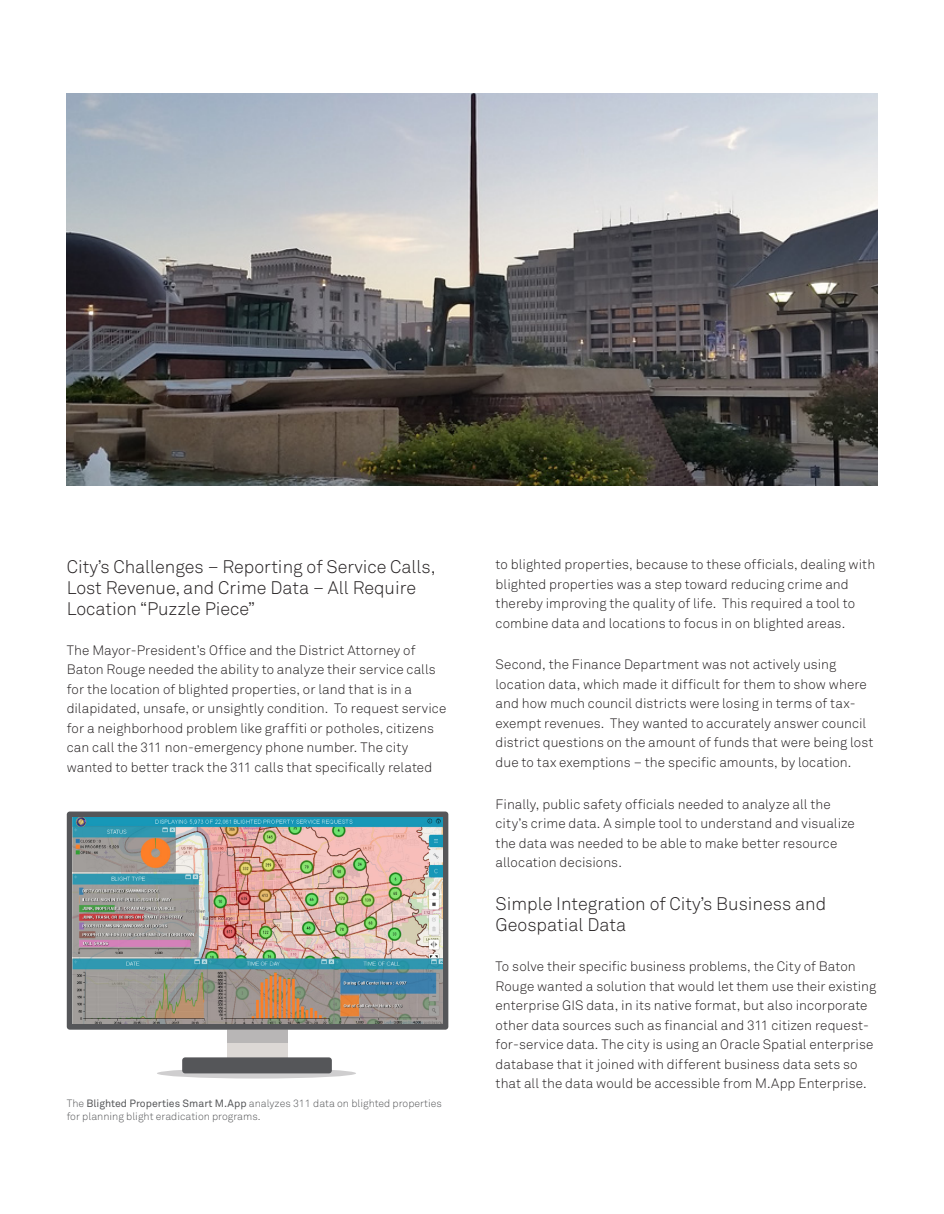
<style>
.page{position:relative;width:944px;height:1214px;background:#fff}
.page>*{position:absolute;margin:0;border:0;box-sizing:border-box;transform-origin:0 0}
.HEADER_1_Title{font:300 18px/21px "Akkurat Pro";color:#231f20}
.BODY_COPY{font:300 13.5px/19.5px "Akkurat Pro";letter-spacing:.005em;color:#231f20}
.Photo_Description_Te{font:300 10.5px/13.5px "Akkurat Pro";color:#57585a}
.s1{font-weight:400}
</style>
<div class="page">
<img style="left:67px;top:94px;width:810px;height:391px">
<svg style="left:157px;top:1068px;width:199px;height:10px"></svg>
<div style="left:227px;top:1026px;width:61px;height:35px;background:#dcd8d5"></div>
<div style="left:182px;top:1057px;width:150px;height:16px;background:#555659;border-radius:3px"></div>
<div style="left:227px;top:1029px;width:61px;height:13px;background:#b8b6b6"></div>
<div style="left:67px;top:811px;width:381px;height:218px;background:#555659;border-radius:3px"></div>
<img style="left:73px;top:817px;width:369px;height:206px">
<p class="HEADER_1_Title" style="left:67px;top:556px;width:370px">City’s Challenges – Reporting of Service Calls,<br>Lost Revenue, and Crime Data – All Require<br>Location “Puzzle Piece”</p>
<p class="BODY_COPY" style="left:67px;top:640px;width:381px">The Mayor-President’s Office and the District Attorney of Baton Rouge needed the ability to analyze their service calls for the location of blighted properties, or land that is in a dilapidated, unsafe, or unsightly condition. To request service for a neighborhood problem like graffiti or potholes, citizens can call the 311 non-emergency phone number. The city wanted to better track the 311 calls that specifically related</p>
<p class="Photo_Description_Te" style="left:67px;top:1096px;width:376px">The <span class="s1">Blighted Properties Smart M.App</span> analyzes 311 data on blighted properties for planning blight eradication programs.</p>
<p class="BODY_COPY" style="left:495px;top:555px;width:381px">to blighted properties, because to these officials, dealing with blighted properties was a step toward reducing crime and thereby improving the quality of life. This required a tool to combine data and locations to focus in on blighted areas.</p>
<p class="BODY_COPY" style="left:495px;top:655px;width:379px">Second, the Finance Department was not actively using location data, which made it difficult for them to show where and how much council districts were losing in terms of tax&shy;exempt revenues. They wanted to accurately answer council district questions on the amount of funds that were being lost due to tax exemptions – the specific amounts, by location.</p>
<p class="BODY_COPY" style="left:495px;top:794px;width:361px">Finally, public safety officials needed to analyze all the city’s crime data. A simple tool to understand and visualize the data was needed to be able to make better resource allocation decisions.</p>
<p class="HEADER_1_Title" style="left:495px;top:893px;width:332px">Simple Integration of City’s Business and<br>Geospatial Data</p>
<p class="BODY_COPY" style="left:495px;top:956px;width:382px">To solve their specific business problems, the City of Baton Rouge wanted a solution that would let them use their existing enterprise GIS data, in its native format, but also incorporate other data sources such as financial and 311 citizen request&shy;for-service data. The city is using an Oracle Spatial enterprise database that it joined with different business data sets so that all the data would be accessible from M.App Enterprise.</p>
</div>
